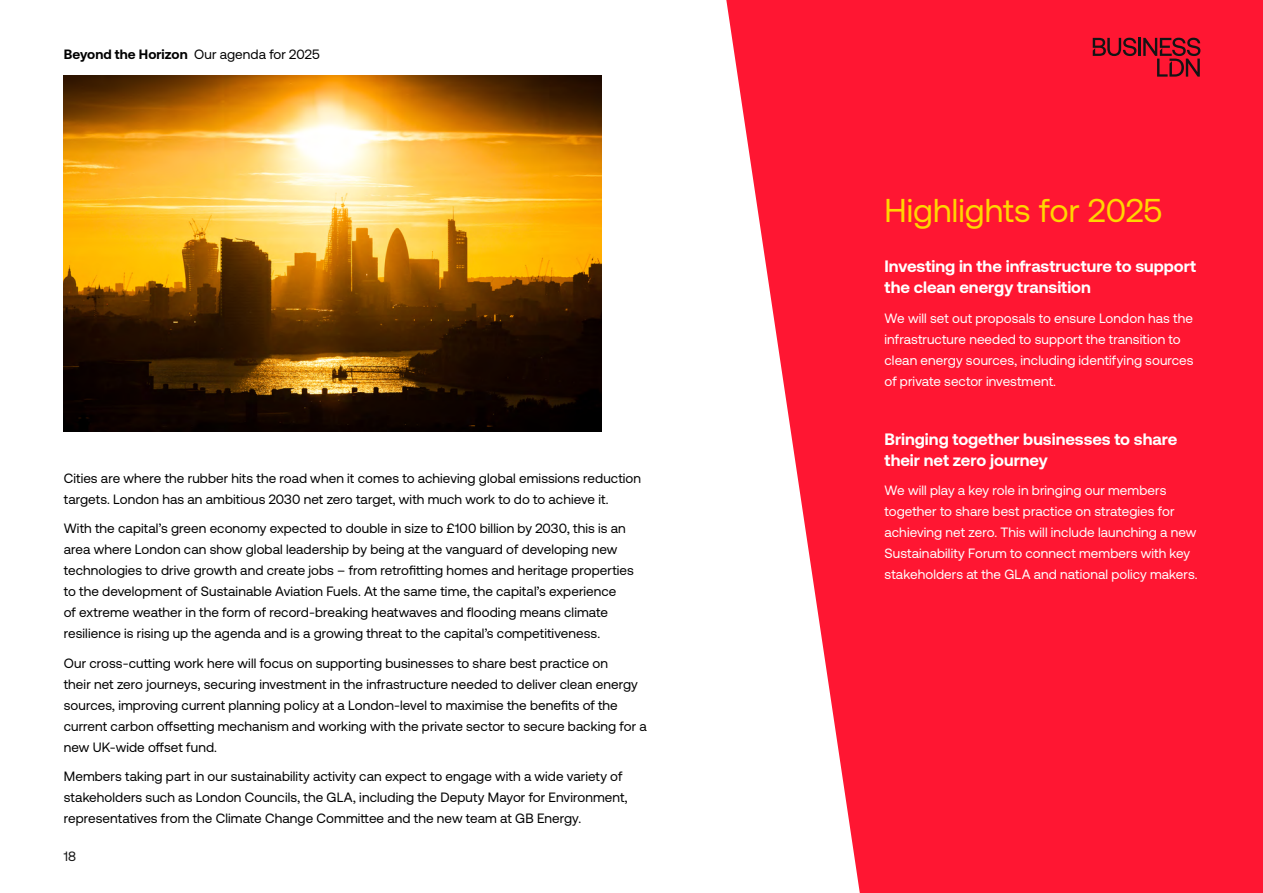
<style>
.page{position:relative;width:1263px;height:893px;background:#fff}
.page>*{position:absolute;margin:0;border:0;box-sizing:border-box;transform-origin:0 0}
.t1{font:33px "Aeonik";color:#ffd700}
.t2{font:700 16.5px/21px "Aeonik";color:#fff}
.t3{font:13.5px/21px "Aeonik";letter-spacing:.005em;color:#000}
.t4{font:13.5px/21px "Aeonik";letter-spacing:.005em;color:#fff}
.t5{font:700 13.5px "Aeonik";letter-spacing:.005em;color:#000}
.t6{font:13.5px "Aeonik";color:#141414}
.s1{font-weight:400}
</style>
<div class="page">
<svg style="left:726px;top:0;width:537px;height:893px;background:#ff334b"></svg>
<img style="left:64px;top:76px;width:538px;height:356px">
<hr style="left:1138px;top:38px;width:3px;height:18px;background:#141414">
<svg style="left:1143px;top:38px;width:57px;height:39px;background:#b01527"></svg>
<svg style="left:1093px;top:38px;width:43px;height:18px"></svg>
<p class="t5" style="left:64px;top:47px;width:258px">Beyond the Horizon <span class="s1">Our agenda for 2025</span></p>
<p class="t3" style="left:64px;top:467px;width:579px">Cities are where the rubber hits the road when it comes to achieving global emissions reduction targets. London has an ambitious 2030 net zero target, with much work to do to achieve it.</p>
<p class="t3" style="left:64px;top:518px;width:571px">With the capital’s green economy expected to double in size to £100 billion by 2030, this is an area where London can show global leadership by being at the vanguard of developing new technologies to drive growth and create jobs – from retrofitting homes and heritage properties to the development of Sustainable Aviation Fuels. At the same time, the capital’s experience<br>of extreme weather in the form of record-breaking heatwaves and flooding means climate resilience is rising up the agenda and is a growing threat to the capital’s competitiveness.</p>
<p class="t3" style="left:64px;top:652px;width:584px">Our cross-cutting work here will focus on supporting businesses to share best practice on<br>their net zero journeys, securing investment in the infrastructure needed to deliver clean energy sources, improving current planning policy at a London-level to maximise the benefits of the current carbon offsetting mechanism and working with the private sector to secure backing for a new UK-wide offset fund.</p>
<p class="t3" style="left:64px;top:766px;width:565px">Members taking part in our sustainability activity can expect to engage with a wide variety of stakeholders such as London Councils, the GLA, including the Deputy Mayor for Environment, representatives from the Climate Change Committee and the new team at GB Energy.</p>
<p class="t6" style="left:64px;top:849px;width:14px">18</p>
<h1 class="t1" style="left:884px;top:192px;width:279px">Highlights for 2025</h1>
<p class="t2" style="left:884px;top:256px;width:313px">Investing in the infrastructure to support the clean energy transition</p>
<p class="t4" style="left:884px;top:308px;width:311px">We will set out proposals to ensure London has the infrastructure needed to support the transition to clean energy sources, including identifying sources of private sector investment.</p>
<p class="t2" style="left:884px;top:428px;width:294px">Bringing together businesses to share their net zero journey</p>
<p class="t4" style="left:884px;top:480px;width:315px">We will play a key role in bringing our members together to share best practice on strategies for achieving net zero. This will include launching a new Sustainability Forum to connect members with key stakeholders at the GLA and national policy makers.</p>
</div>
